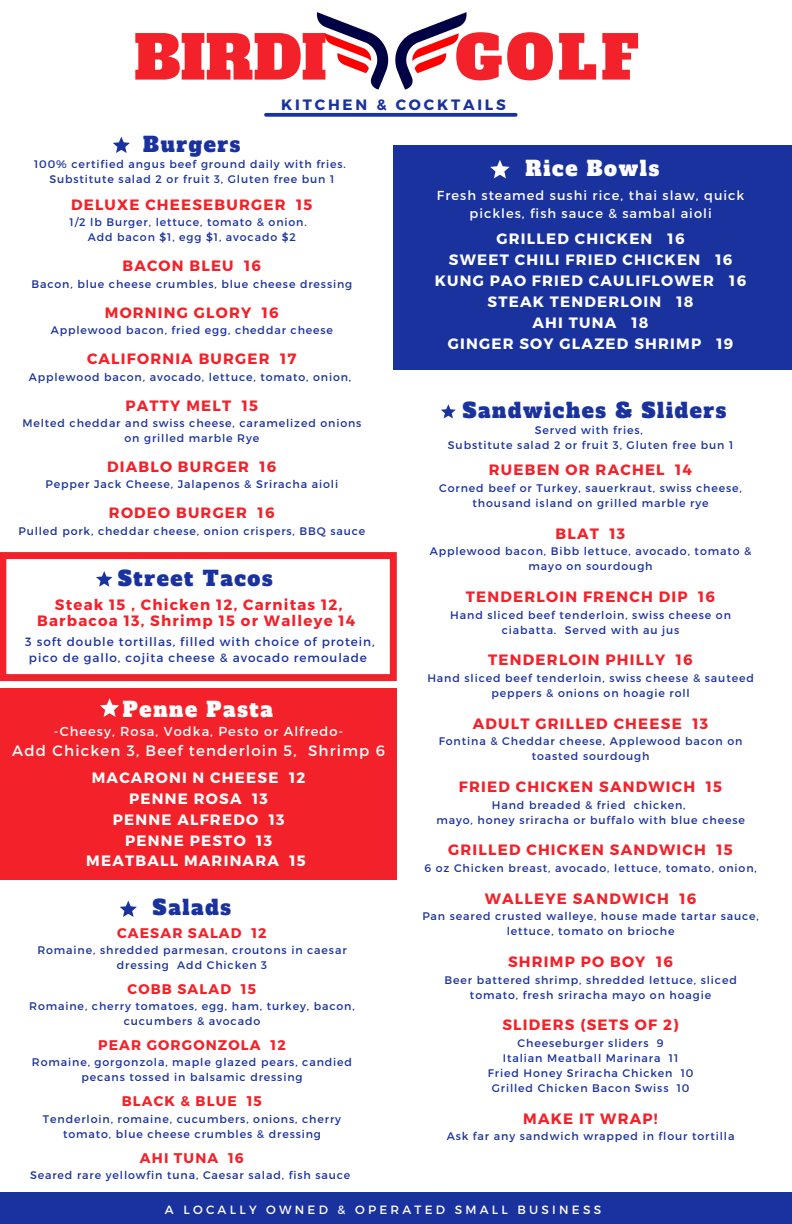
<style>
.page{position:relative;width:792px;height:1224px;background:#fff}
.page>*{position:absolute;margin:0;border:0;box-sizing:border-box;transform-origin:0 0}
.t1{font:59.8px "Alfa Slab One";color:#f3222a}
.t2{font:20.4px "Alfa Slab One";letter-spacing:.08em;color:#1a329e}
.t3{font:20.4px "Alfa Slab One";letter-spacing:.08em;color:#fff}
.t4{font:700 15px/16.5px "Montserrat";letter-spacing:.08em;color:#f3222a;text-align:center}
.t5{font:700 15px "Montserrat";letter-spacing:.08em;color:#fff}
.t6{font:15px "Montserrat";letter-spacing:.08em;color:#fff}
.t7{font:700 15px "Montserrat";letter-spacing:.185em;color:#1a329e}
.t8{font:700 14px "Montserrat";letter-spacing:.08em;color:#f3222a}
.t9{font:13px/17.9px "Montserrat";letter-spacing:.08em;color:#fff;text-align:center}
.t10{font:12px/16.5px "Montserrat";letter-spacing:.08em;color:#1a329e;text-align:center}
.t11{font:12px "Montserrat";letter-spacing:.27em;color:#fff}
.t12{font:11px/15px "Montserrat";letter-spacing:.08em;color:#1a329e;text-align:center}
</style>
<div class="page">
<div style="left:393px;top:145px;width:399px;height:225px;background:#1a329e"></div>
<img style="left:316px;top:12px;width:151px;height:78px">
<div style="left:0;top:688px;width:397px;height:192px;background:#f3222a"></div>
<div style="left:0;top:1193px;width:792px;height:31px;background:#1a329e"></div>
<svg style="left:0;top:552px;width:397px;height:129px"></svg>
<svg style="left:490px;top:160px;width:20px;height:18px"></svg>
<svg style="left:113px;top:137px;width:17px;height:16px"></svg>
<svg style="left:441px;top:404px;width:15px;height:14px"></svg>
<svg style="left:120px;top:901px;width:17px;height:16px"></svg>
<svg style="left:96px;top:571px;width:16px;height:20px"></svg>
<svg style="left:266px;top:113px;width:250px;height:4px"></svg>
<svg style="left:100px;top:698px;width:19px;height:19px"></svg>
<p class="t1" style="left:134px;top:18px;width:194px">BIRDI</p>
<p class="t1" style="left:455px;top:18px;width:185px">GOLF</p>
<p class="t7" style="left:281px;top:95px;width:226px">KITCHEN &amp; COCKTAILS</p>
<p class="t2" style="left:143px;top:130px;width:99px">Burgers</p>
<p class="t12" style="left:34px;top:156px;width:313px">100% certified angus beef ground daily with fries.</p>
<p class="t12" style="left:49px;top:171px;width:287px">Substitute salad 2 or fruit 3, Gluten free bun 1</p>
<p class="t4" style="left:71px;top:195px;width:243px">DELUXE CHEESEBURGER 15</p>
<p class="t12" style="left:70px;top:214px;width:239px">1/2 lb Burger, lettuce, tomato &amp; onion.</p>
<p class="t12" style="left:88px;top:229px;width:210px">Add bacon $1, egg $1, avocado $2</p>
<p class="t4" style="left:122px;top:257px;width:140px">BACON BLEU 16</p>
<p class="t12" style="left:32px;top:276px;width:322px">Bacon, blue cheese crumbles, blue cheese dressing</p>
<p class="t4" style="left:105px;top:303px;width:175px">MORNING GLORY 16</p>
<p class="t12" style="left:51px;top:322px;width:284px">Applewood bacon, fried egg, cheddar cheese</p>
<p class="t4" style="left:87px;top:350px;width:211px">CALIFORNIA BURGER 17</p>
<p class="t12" style="left:29px;top:369px;width:324px">Applewood bacon, avocado, lettuce, tomato, onion,</p>
<p class="t4" style="left:125px;top:396px;width:134px">PATTY MELT 15</p>
<p class="t12" style="left:22px;top:415px;width:341px">Melted cheddar and swiss cheese, caramelized onions on grilled marble Rye</p>
<p class="t4" style="left:107px;top:458px;width:171px">DIABLO BURGER 16</p>
<p class="t12" style="left:46px;top:476px;width:294px">Pepper Jack Cheese, Jalapenos &amp; Sriracha aioli</p>
<p class="t4" style="left:109px;top:504px;width:167px">RODEO BURGER 16</p>
<p class="t12" style="left:18px;top:523px;width:348px">Pulled pork, cheddar cheese, onion crispers, BBQ sauce</p>
<p class="t2" style="left:118px;top:565px;width:156px">Street Tacos</p>
<p class="t4" style="left:37px;top:595px;width:320px">Steak 15 , Chicken 12, Carnitas 12,<br>Barbacoa 13, Shrimp 15 or Walleye 14</p>
<p class="t10" style="left:25px;top:633px;width:351px">3 soft double tortillas, filled with choice of protein, pico de gallo, cojita cheese &amp; avocado remoulade</p>
<p class="t3" style="left:123px;top:696px;width:152px">Penne Pasta</p>
<p class="t9" style="left:54px;top:721px;width:291px">-Cheesy, Rosa, Vodka, Pesto or Alfredo-</p>
<p class="t6" style="left:12px;top:740px;width:374px">Add Chicken 3, Beef tenderloin 5, Shrimp 6</p>
<p class="t5" style="left:92px;top:768px;width:215px">MACARONI N CHEESE 12</p>
<p class="t5" style="left:129px;top:789px;width:140px">PENNE ROSA 13</p>
<p class="t5" style="left:113px;top:810px;width:173px">PENNE ALFREDO 13</p>
<p class="t5" style="left:125px;top:830px;width:148px">PENNE PESTO 13</p>
<p class="t5" style="left:86px;top:851px;width:221px">MEATBALL MARINARA 15</p>
<p class="t2" style="left:153px;top:894px;width:80px">Salads</p>
<p class="t8" style="left:117px;top:923px;width:151px">CAESAR SALAD 12</p>
<p class="t12" style="left:37px;top:942px;width:311px">Romaine, shredded parmesan, croutons in caesar dressing Add Chicken 3</p>
<p class="t8" style="left:128px;top:980px;width:130px">COBB SALAD 15</p>
<p class="t12" style="left:29px;top:998px;width:327px">Romaine, cherry tomatoes, egg, ham, turkey, bacon, cucumbers &amp; avocado</p>
<p class="t8" style="left:98px;top:1036px;width:189px">PEAR GORGONZOLA 12</p>
<p class="t12" style="left:32px;top:1054px;width:322px">Romaine, gorgonzola, maple glazed pears, candied pecans tossed in balsamic dressing</p>
<p class="t8" style="left:122px;top:1092px;width:142px">BLACK &amp; BLUE 15</p>
<p class="t12" style="left:43px;top:1111px;width:300px">Tenderloin, romaine, cucumbers, onions, cherry tomato, blue cheese crumbles &amp; dressing</p>
<p class="t8" style="left:140px;top:1148px;width:105px">AHI TUNA 16</p>
<p class="t12" style="left:30px;top:1167px;width:322px">Seared rare yellowfin tuna, Caesar salad, fish sauce</p>
<p class="t3" style="left:526px;top:155px;width:135px">Rice Bowls</p>
<p class="t9" style="left:437px;top:186px;width:309px">Fresh steamed sushi rice, thai slaw, quick pickles, fish sauce &amp; sambal aioli</p>
<p class="t5" style="left:497px;top:229px;width:189px">GRILLED CHICKEN 16</p>
<p class="t5" style="left:449px;top:250px;width:285px">SWEET CHILI FRIED CHICKEN 16</p>
<p class="t5" style="left:435px;top:271px;width:313px">KUNG PAO FRIED CAULIFLOWER 16</p>
<p class="t5" style="left:488px;top:292px;width:207px">STEAK TENDERLOIN 18</p>
<p class="t5" style="left:533px;top:313px;width:118px">AHI TUNA 18</p>
<p class="t5" style="left:448px;top:333px;width:287px">GINGER SOY GLAZED SHRIMP 19</p>
<p class="t2" style="left:463px;top:397px;width:265px">Sandwiches &amp; Sliders</p>
<p class="t12" style="left:535px;top:422px;width:109px">Served with fries,</p>
<p class="t12" style="left:448px;top:437px;width:287px">Substitute salad 2 or fruit 3, Gluten free bun 1</p>
<p class="t4" style="left:489px;top:461px;width:205px">RUEBEN OR RACHEL 14</p>
<p class="t12" style="left:439px;top:480px;width:304px">Corned beef or Turkey, sauerkraut, swiss cheese, thousand island on grilled marble rye</p>
<p class="t4" style="left:556px;top:524px;width:71px">BLAT 13</p>
<p class="t12" style="left:430px;top:543px;width:323px">Applewood bacon, Bibb lettuce, avocado, tomato &amp; mayo on sourdough</p>
<p class="t4" style="left:466px;top:588px;width:251px">TENDERLOIN FRENCH DIP 16</p>
<p class="t12" style="left:450px;top:607px;width:282px">Hand sliced beef tenderloin, swiss cheese on ciabatta. Served with au jus</p>
<p class="t4" style="left:488px;top:651px;width:206px">TENDERLOIN PHILLY 16</p>
<p class="t12" style="left:427px;top:670px;width:328px">Hand sliced beef tenderloin, swiss cheese &amp; sauteed peppers &amp; onions on hoagie roll</p>
<p class="t4" style="left:473px;top:714px;width:237px">ADULT GRILLED CHEESE 13</p>
<p class="t12" style="left:439px;top:733px;width:305px">Fontina &amp; Cheddar cheese, Applewood bacon on toasted sourdough</p>
<p class="t4" style="left:459px;top:778px;width:265px">FRIED CHICKEN SANDWICH 15</p>
<p class="t12" style="left:492px;top:797px;width:195px">Hand breaded &amp; fried chicken,</p>
<p class="t12" style="left:436px;top:812px;width:310px">mayo, honey sriracha or buffalo with blue cheese</p>
<p class="t4" style="left:448px;top:841px;width:286px">GRILLED CHICKEN SANDWICH 15</p>
<p class="t12" style="left:424px;top:860px;width:334px">6 oz Chicken breast, avocado, lettuce, tomato, onion,</p>
<p class="t4" style="left:485px;top:889px;width:213px">WALLEYE SANDWICH 16</p>
<p class="t12" style="left:422px;top:908px;width:338px">Pan seared crusted walleye, house made tartar sauce, lettuce, tomato on brioche</p>
<p class="t4" style="left:508px;top:953px;width:166px">SHRIMP PO BOY 16</p>
<p class="t12" style="left:444px;top:972px;width:294px">Beer battered shrimp, shredded lettuce, sliced tomato, fresh sriracha mayo on hoagie</p>
<p class="t4" style="left:502px;top:1016px;width:178px">SLIDERS (SETS OF 2)</p>
<p class="t12" style="left:518px;top:1035px;width:147px">Cheeseburger sliders 9</p>
<p class="t12" style="left:503px;top:1050px;width:177px">Italian Meatball Marinara 11</p>
<p class="t12" style="left:488px;top:1065px;width:207px">Fried Honey Sriracha Chicken 10</p>
<p class="t12" style="left:492px;top:1080px;width:199px">Grilled Chicken Bacon Swiss 10</p>
<p class="t4" style="left:523px;top:1109px;width:136px">MAKE IT WRAP!</p>
<p class="t12" style="left:447px;top:1128px;width:289px">Ask far any sandwich wrapped in flour tortilla</p>
<p class="t11" style="left:165px;top:1202px;width:438px">A LOCALLY OWNED &amp; OPERATED SMALL BUSINESS</p>
</div>
